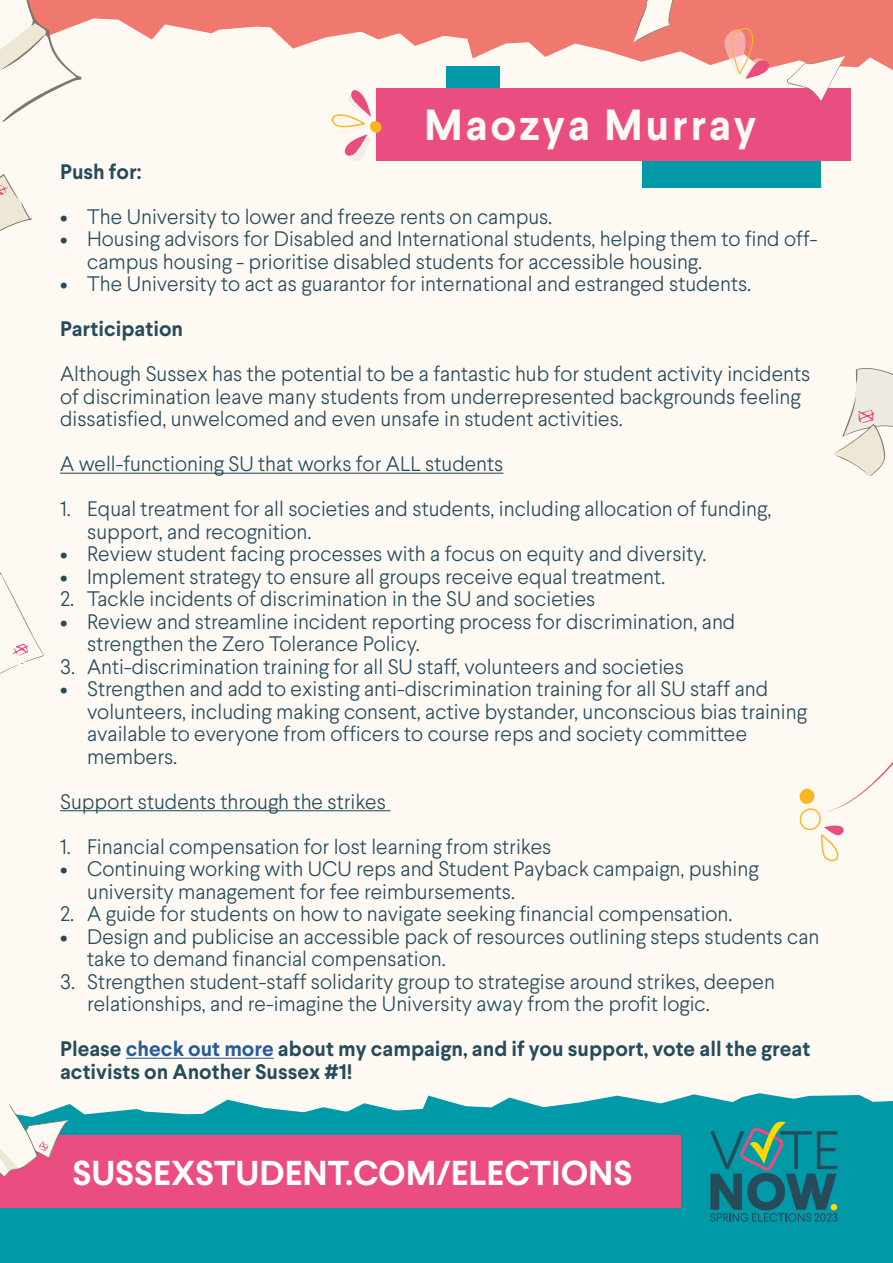
<style>
.page{position:relative;width:893px;height:1263px;background:#fefaf3}
.page>*{position:absolute;margin:0;border:0;box-sizing:border-box;transform-origin:0 0}
.t1{font:700 43.5px "Larsseit";letter-spacing:.06em;color:#fefaf3}
.t2{font:700 34.5px "Larsseit";color:#fff}
.t3{font:300 21px/22.5px "Larsseit";color:#264c5b}
.t4{font:700 21px/22.5px "Larsseit";color:#264c5b}
.s1{color:#275b9c}
</style>
<div class="page">
<div style="left:642px;top:133px;width:179px;height:55px;background:#039aa8"></div>
<div style="left:446px;top:66px;width:54px;height:35px;background:#039aa8"></div>
<div style="left:376px;top:88px;width:474px;height:72px;background:#ea4d7f"></div>
<svg style="left:0;top:1093px;width:893px;height:170px;background:#1ba3b0"></svg>
<div style="left:0;top:1135px;width:680px;height:73px;background:#ea4d7f"></div>
<svg style="left:710px;top:1122px;width:127px;height:100px;background:#19808a"></svg>
<svg style="left:332px;top:90px;width:50px;height:71px"></svg>
<svg style="left:81px;top:0;width:812px;height:70px;fill:#ef786f"></svg>
<svg style="left:832px;top:368px;width:61px;height:109px"></svg>
<svg style="left:634px;top:0;width:44px;height:42px"></svg>
<svg style="left:787px;top:56px;width:58px;height:45px"></svg>
<svg style="left:0;top:572px;width:44px;height:102px"></svg>
<svg style="left:0;top:1102px;width:69px;height:75px"></svg>
<svg style="left:0;top:0;width:81px;height:122px"></svg>
<svg style="left:799px;top:761px;width:94px;height:101px"></svg>
<svg style="left:0;top:174px;width:33px;height:57px"></svg>
<svg style="left:723px;top:25px;width:50px;height:54px"></svg>
<hr style="left:60px;top:473px;width:443px;height:1px;background:#264c5b">
<hr style="left:60px;top:810px;width:330px;height:1px;background:#264c5b">
<hr style="left:126px;top:1058px;width:148px;height:1px;background:#275b9c">
<h1 class="t1" style="left:424px;top:97px;width:334px">Maozya Murray</h1>
<p class="t4" style="left:60px;top:160px;width:83px">Push for:</p>
<p class="t3" style="left:60px;top:205px;width:494px">• The University to lower and freeze rents on campus.</p>
<p class="t3" style="left:87px;top:227px;width:732px;text-indent:-27px">• Housing advisors for Disabled and International students, helping them to find off&shy;campus housing - prioritise disabled students for accessible housing.</p>
<p class="t3" style="left:60px;top:272px;width:693px">• The University to act as guarantor for international and estranged students.</p>
<p class="t4" style="left:60px;top:318px;width:125px">Participation</p>
<p class="t3" style="left:60px;top:362px;width:752px">Although Sussex has the potential to be a fantastic hub for student activity incidents of discrimination leave many students from underrepresented backgrounds feeling dissatisfied, unwelcomed and even unsafe in student activities.</p>
<p class="t3" style="left:60px;top:452px;width:445px">A well-functioning SU that works for ALL students</p>
<p class="t3" style="left:87px;top:497px;width:686px;text-indent:-27px">1. Equal treatment for all societies and students, including allocation of funding, support, and recognition.</p>
<p class="t3" style="left:60px;top:542px;width:648px">• Review student facing processes with a focus on equity and diversity.</p>
<p class="t3" style="left:60px;top:565px;width:606px">• Implement strategy to ensure all groups receive equal treatment.</p>
<p class="t3" style="left:60px;top:587px;width:537px">2. Tackle incidents of discrimination in the SU and societies</p>
<p class="t3" style="left:87px;top:610px;width:650px;text-indent:-27px">• Review and streamline incident reporting process for discrimination, and strengthen the Zero Tolerance Policy.</p>
<p class="t3" style="left:60px;top:655px;width:625px">3. Anti-discrimination training for all SU staff, volunteers and societies</p>
<p class="t3" style="left:87px;top:677px;width:721px;text-indent:-27px">• Strengthen and add to existing anti-discrimination training for all SU staff and volunteers, including making consent, active bystander, unconscious bias training available to everyone from officers to course reps and society committee members.</p>
<p class="t3" style="left:60px;top:790px;width:327px">Support students through the strikes</p>
<p class="t3" style="left:60px;top:835px;width:493px">1. Financial compensation for lost learning from strikes</p>
<p class="t3" style="left:87px;top:857px;width:673px;text-indent:-27px">• Continuing working with UCU reps and Student Payback campaign, pushing university management for fee reimbursements.</p>
<p class="t3" style="left:60px;top:902px;width:674px">2. A guide for students on how to navigate seeking financial compensation.</p>
<p class="t3" style="left:87px;top:925px;width:734px;text-indent:-27px">• Design and publicise an accessible pack of resources outlining steps students can take to demand financial compensation.</p>
<p class="t3" style="left:87px;top:970px;width:689px;text-indent:-27px">3. Strengthen student-staff solidarity group to strategise around strikes, deepen relationships, and re-imagine the University away from the profit logic.</p>
<p class="t4" style="left:60px;top:1037px;width:752px">Please <span class="s1">check out more</span> about my campaign, and if you support, vote all the great activists on Another Sussex #1!</p>
<h2 class="t2" style="left:72px;top:1150px;width:561px">SUSSEXSTUDENT.COM/ELECTIONS</h2>
</div>
